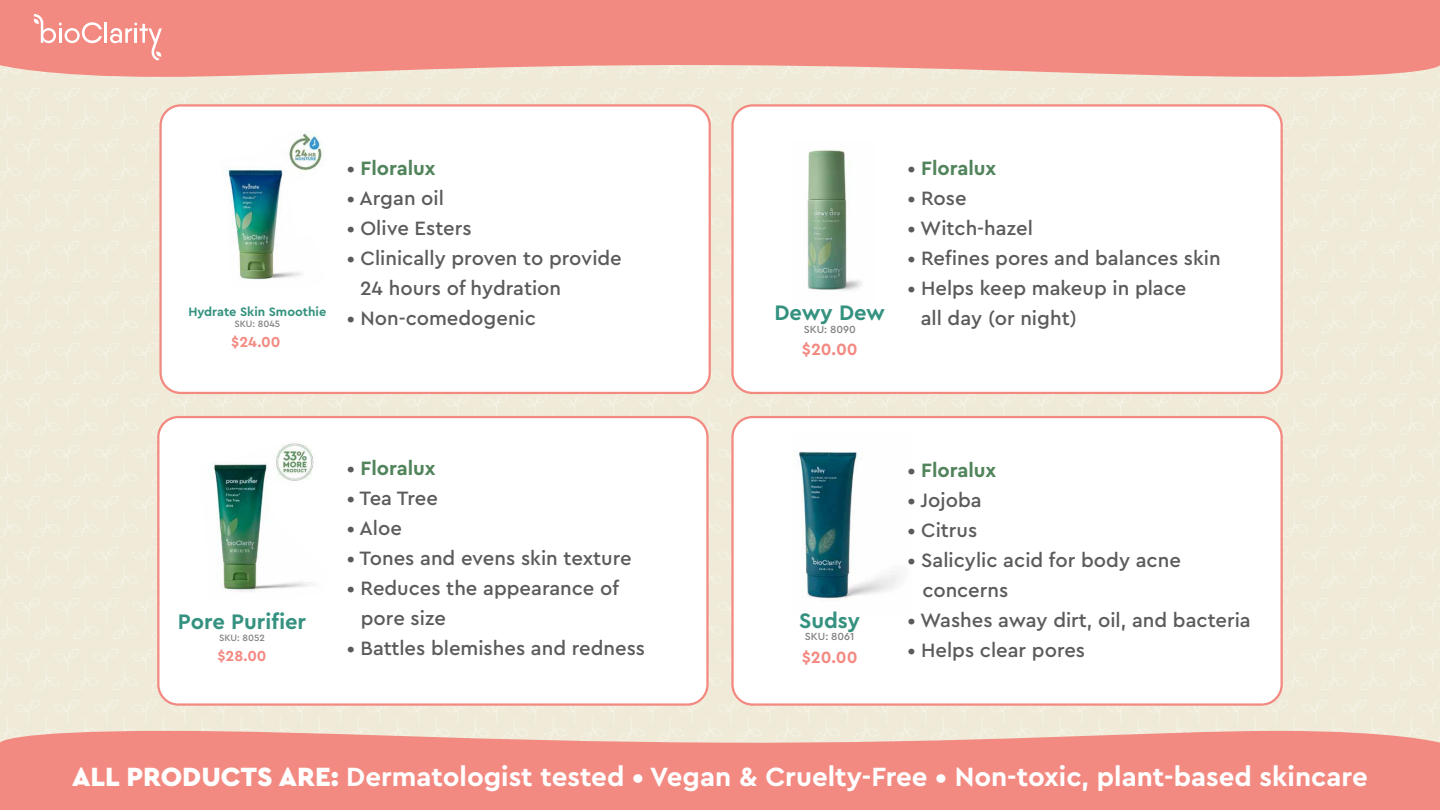
<style>
.page{position:relative;width:1440px;height:810px;background:#fff}
.page>*{position:absolute;margin:0;border:0;box-sizing:border-box;transform-origin:0 0}
.t1{font:700 27.67px "Cera PRO";color:#fff}
.t2{font:700 21.98px "Cera PRO";color:#359280}
.t3{font:500 20.25px/30px "Cera PRO";color:#5b5b5b}
.t4{font:700 20.25px "Cera PRO";color:#51845b}
.t5{font:700 17.02px "Cera PRO";color:#f38a82}
.t6{font:700 15.23px "Cera PRO";color:#f38a82}
.t7{font:700 12.75px "Cera PRO";color:#359280}
.t8{font:500 10.8px "Cera PRO";color:#7f7f7f}
.t9{font:500 9.6px "Cera PRO";color:#7f7f7f}
.s1{font-weight:500;color:#5b5b5b}
.s2{font-weight:900}
</style>
<div class="page">
<div style="left:0;top:0;width:1440px;height:809px;background:#f0ebd8"></div>
<svg style="left:0;top:0;width:1440px;height:77px;background:#f29188"></svg>
<svg style="left:0;top:731px;width:1440px;height:79px;background:#f29088"></svg>
<hr style="left:105px;top:22px;width:2px;height:21px;background:#fff">
<svg style="left:34px;top:14px;width:68px;height:29px;background:#f5a49e"></svg>
<svg style="left:110px;top:23px;width:52px;height:38px;background:#f5a19b"></svg>
<div style="left:161px;top:105px;width:549px;height:288px;background:#fff;border-radius:20px"></div>
<div style="left:159px;top:104px;width:552px;height:290px;border:2px solid #f38a82;border-radius:20px"></div>
<div style="left:732px;top:105px;width:550px;height:288px;background:#fff;border-radius:20px"></div>
<div style="left:731px;top:104px;width:552px;height:290px;border:2px solid #f38a82;border-radius:20px"></div>
<div style="left:158px;top:417px;width:550px;height:288px;background:#fff;border-radius:20px"></div>
<div style="left:157px;top:416px;width:552px;height:290px;border:2px solid #f38a82;border-radius:20px"></div>
<div style="left:732px;top:417px;width:550px;height:288px;background:#fff;border-radius:20px"></div>
<div style="left:731px;top:416px;width:552px;height:290px;border:2px solid #f38a82;border-radius:20px"></div>
<img style="left:807px;top:150px;width:55px;height:141px">
<img style="left:228px;top:132px;width:95px;height:148px">
<img style="left:209px;top:443px;width:105px;height:149px">
<img style="left:793px;top:451px;width:110px;height:148px">
<p class="t7" style="left:188px;top:303px;width:139px">Hydrate Skin Smoothie</p>
<p class="t9" style="left:234px;top:317px;width:47px">SKU: 8045</p>
<p class="t6" style="left:231px;top:332px;width:51px">$24.00</p>
<p class="t4" style="left:347px;top:155px;width:91px"><span class="s1">•</span> Floralux</p>
<p class="t3" style="left:347px;top:182px;width:99px">• Argan oil</p>
<p class="t3" style="left:347px;top:212px;width:126px">• Olive Esters</p>
<p class="t3" style="left:360px;top:242px;width:263px;text-indent:-13px">• Clinically proven to provide<br>24 hours of hydration</p>
<p class="t3" style="left:347px;top:302px;width:191px">• Non-comedogenic</p>
<p class="t2" style="left:178px;top:607px;width:130px">Pore Purifier</p>
<p class="t9" style="left:219px;top:631px;width:47px">SKU: 8052</p>
<p class="t6" style="left:217px;top:645px;width:51px">$28.00</p>
<p class="t4" style="left:347px;top:455px;width:91px"><span class="s1">•</span> Floralux</p>
<p class="t3" style="left:347px;top:482px;width:93px">• Tea Tree</p>
<p class="t3" style="left:347px;top:512px;width:57px">• Aloe</p>
<p class="t3" style="left:347px;top:542px;width:287px">• Tones and evens skin texture</p>
<p class="t3" style="left:361px;top:572px;width:260px;text-indent:-14px">• Reduces the appearance of pore size</p>
<p class="t3" style="left:347px;top:632px;width:300px">• Battles blemishes and redness</p>
<p class="t2" style="left:774px;top:298px;width:112px">Dewy Dew</p>
<p class="t8" style="left:804px;top:322px;width:54px">SKU: 8090</p>
<p class="t5" style="left:802px;top:338px;width:57px">$20.00</p>
<p class="t4" style="left:907px;top:155px;width:91px"><span class="s1">•</span> Floralux</p>
<p class="t3" style="left:907px;top:182px;width:61px">• Rose</p>
<p class="t3" style="left:907px;top:212px;width:127px">• Witch-hazel</p>
<p class="t3" style="left:907px;top:242px;width:315px">• Refines pores and balances skin</p>
<p class="t3" style="left:921px;top:272px;width:267px;text-indent:-13px">• Helps keep makeup in place all day (or night)</p>
<p class="t2" style="left:799px;top:606px;width:63px">Sudsy</p>
<p class="t8" style="left:805px;top:630px;width:51px">SKU: 8061</p>
<p class="t5" style="left:802px;top:646px;width:57px">$20.00</p>
<p class="t4" style="left:907px;top:457px;width:91px"><span class="s1">•</span> Floralux</p>
<p class="t3" style="left:907px;top:485px;width:76px">• Jojoba</p>
<p class="t3" style="left:907px;top:515px;width:71px">• Citrus</p>
<p class="t3" style="left:922px;top:545px;width:260px;text-indent:-15px">• Salicylic acid for body acne concerns</p>
<p class="t3" style="left:907px;top:605px;width:345px">• Washes away dirt, oil, and bacteria</p>
<p class="t3" style="left:907px;top:635px;width:179px">• Helps clear pores</p>
<h1 class="t1" style="left:72px;top:758px;width:1297px"><span class="s2">ALL PRODUCTS ARE:</span> Dermatologist tested • Vegan &amp; Cruelty-Free • Non-toxic, plant-based skincare</h1>
</div>
